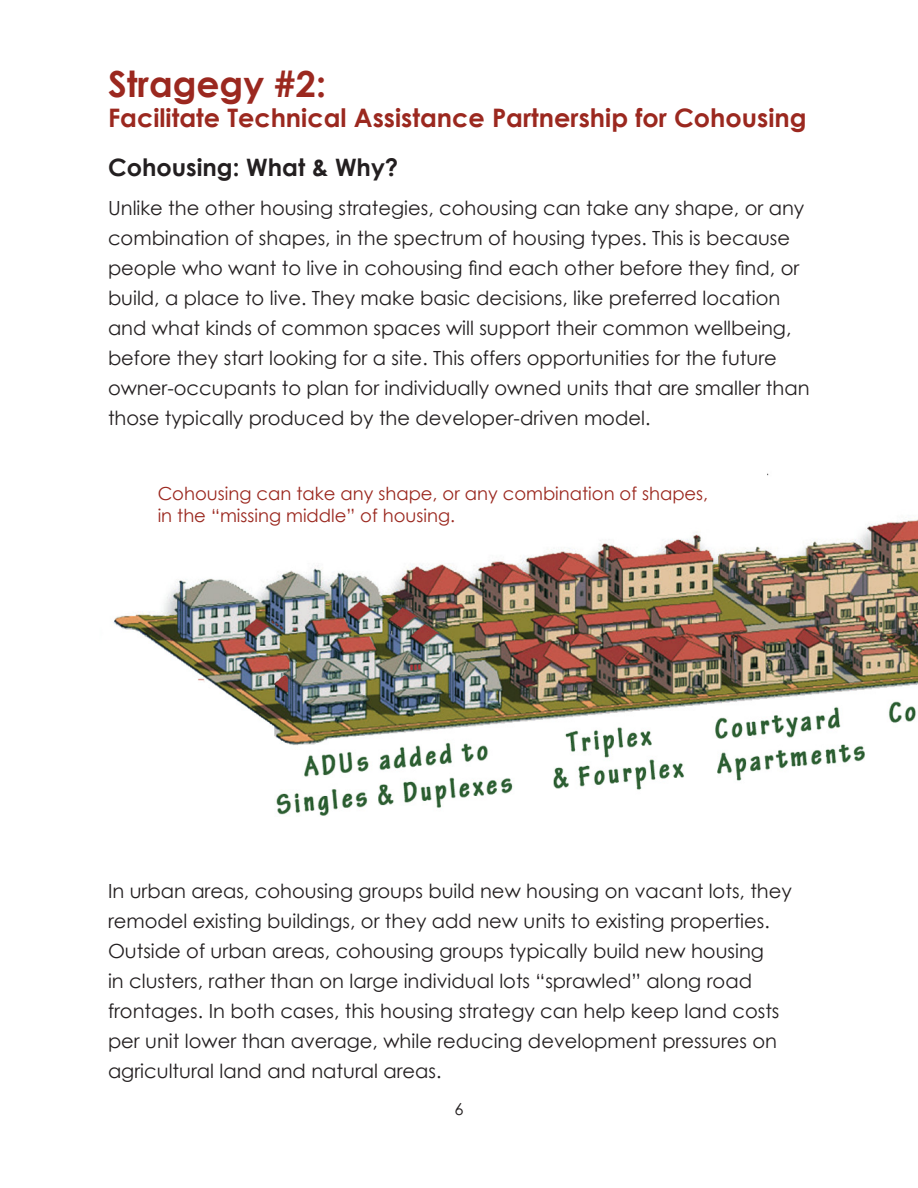
<style>
.page{position:relative;width:918px;height:1188px;background:#fff}
.page>*{position:absolute;margin:0;border:0;box-sizing:border-box;transform-origin:0 0}
.t1{font:700 36px "Century Gothic";color:#9b281f}
.t2{font:700 25.5px "Century Gothic";color:#9b281f}
.t3{font:700 24px "Century Gothic";color:#231f20}
.t4{font:19.5px/30px "Century Gothic";color:#231f20}
.t5{font:18px "Century Gothic";color:#9b281f}
.t6{font:16.5px "Century Gothic";color:#231f20}
</style>
<div class="page">
<img style="left:113px;top:473px;width:805px;height:343px">
<p class="t1" style="left:108px;top:61px;width:220px">Stragegy #2:</p>
<p class="t2" style="left:108px;top:102px;width:700px">Facilitate Technical Assistance Partnership for Cohousing</p>
<p class="t3" style="left:108px;top:153px;width:292px">Cohousing: What &amp; Why?</p>
<p class="t4" style="left:108px;top:193px;width:703px">Unlike the other housing strategies, cohousing can take any shape, or any combination of shapes, in the spectrum of housing types. This is because people who want to live in cohousing find each other before they find, or build, a place to live. They make basic decisions, like preferred location and what kinds of common spaces will support their common wellbeing, before they start looking for a site. This offers opportunities for the future owner-occupants to plan for individually owned units that are smaller than those typically produced by the developer-driven model.</p>
<p class="t5" style="left:158px;top:483px;width:552px">Cohousing can take any shape, or any combination of shapes,</p>
<p class="t5" style="left:158px;top:504px;width:299px">in the “missing middle” of housing.</p>
<p class="t4" style="left:108px;top:876px;width:686px">In urban areas, cohousing groups build new housing on vacant lots, they remodel existing buildings, or they add new units to existing properties.<br>Outside of urban areas, cohousing groups typically build new housing<br>in clusters, rather than on large individual lots “sprawled” along road frontages. In both cases, this housing strategy can help keep land costs per unit lower than average, while reducing development pressures on agricultural land and natural areas.</p>
<p class="t6" style="left:454px;top:1099px;width:11px">6</p>
</div>
